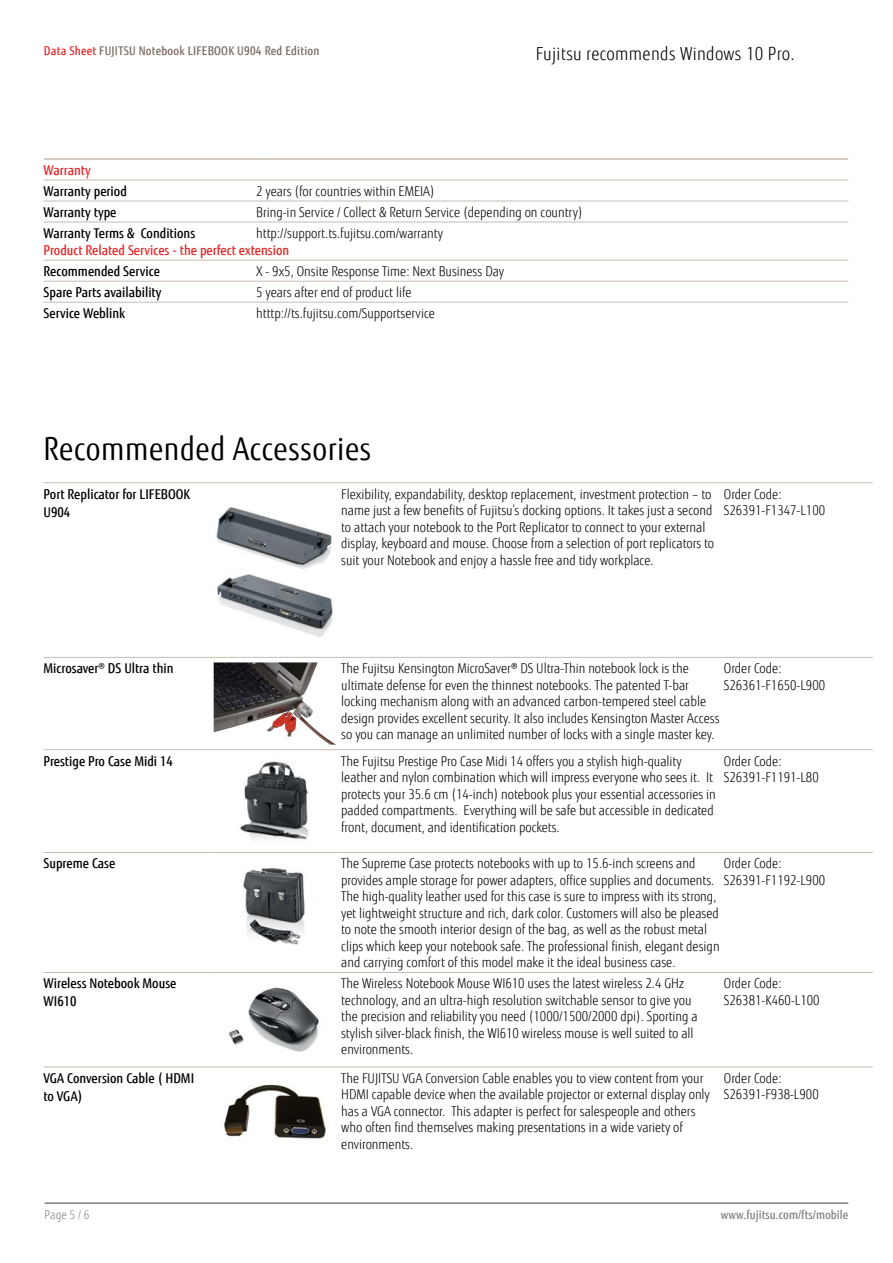
<style>
.page{position:relative;width:893px;height:1263px;background:#fff}
.page>*{position:absolute;margin:0;border:0;box-sizing:border-box;transform-origin:0 0}
.t1{font:31.5px "Fujitsu Sans";letter-spacing:.02em;color:#000;scale:.9 1}
.t2{font:300 18px "Fujitsu Sans";letter-spacing:.02em;color:#000;scale:.9 1}
.t3{font:300 13.5px/16.5px "Fujitsu Sans";color:#000;scale:.9 1}
.t4{font:500 13.5px/18px "Fujitsu Sans";color:#000;scale:.9 1}
.t5{font:500 13.5px "Fujitsu Sans";color:#e92425;scale:.9 1}
.t6{font:500 12px "Fujitsu Sans";letter-spacing:.02em;color:#79695e;scale:.9 1}
.t7{font:500 12px "Fujitsu Sans";letter-spacing:.005em;color:#818280;scale:.9 1}
.t8{font:300 12px "Fujitsu Sans";color:#818280;scale:.9 1}
.s1{color:#e92425}
.s2{font-weight:300}
</style>
<div class="page">
<hr style="left:45px;top:1202px;width:803px;height:2px;background:#818280">
<hr style="left:44px;top:158px;width:212px;height:2px;background:#c9bbb0">
<hr style="left:256px;top:158px;width:592px;height:2px;background:#c9bbb0">
<hr style="left:44px;top:180px;width:212px;height:1px;background:#c9bbb0">
<hr style="left:256px;top:180px;width:592px;height:1px;background:#c9bbb0">
<hr style="left:44px;top:201px;width:212px;height:1px;background:#c9bbb0">
<hr style="left:256px;top:201px;width:592px;height:1px;background:#c9bbb0">
<hr style="left:44px;top:222px;width:212px;height:1px;background:#c9bbb0">
<hr style="left:256px;top:222px;width:592px;height:1px;background:#c9bbb0">
<hr style="left:44px;top:260px;width:212px;height:1px;background:#c9bbb0">
<hr style="left:256px;top:260px;width:592px;height:1px;background:#c9bbb0">
<hr style="left:44px;top:281px;width:212px;height:1px;background:#c9bbb0">
<hr style="left:256px;top:281px;width:592px;height:1px;background:#c9bbb0">
<hr style="left:44px;top:302px;width:212px;height:1px;background:#c9bbb0">
<hr style="left:256px;top:302px;width:592px;height:1px;background:#c9bbb0">
<hr style="left:44px;top:482px;width:170px;height:1px;background:#c9bbb0">
<hr style="left:214px;top:482px;width:127px;height:1px;background:#c9bbb0">
<hr style="left:341px;top:482px;width:383px;height:1px;background:#c9bbb0">
<hr style="left:724px;top:482px;width:149px;height:1px;background:#c9bbb0">
<hr style="left:44px;top:657px;width:170px;height:1px;background:#c9bbb0">
<hr style="left:214px;top:657px;width:127px;height:1px;background:#c9bbb0">
<hr style="left:341px;top:657px;width:383px;height:1px;background:#c9bbb0">
<hr style="left:724px;top:657px;width:149px;height:1px;background:#c9bbb0">
<hr style="left:44px;top:749px;width:170px;height:1px;background:#c9bbb0">
<hr style="left:214px;top:749px;width:127px;height:1px;background:#c9bbb0">
<hr style="left:341px;top:749px;width:383px;height:1px;background:#c9bbb0">
<hr style="left:724px;top:749px;width:149px;height:1px;background:#c9bbb0">
<hr style="left:44px;top:852px;width:170px;height:1px;background:#c9bbb0">
<hr style="left:214px;top:852px;width:127px;height:1px;background:#c9bbb0">
<hr style="left:341px;top:852px;width:383px;height:1px;background:#c9bbb0">
<hr style="left:724px;top:852px;width:149px;height:1px;background:#c9bbb0">
<hr style="left:44px;top:972px;width:170px;height:1px;background:#c9bbb0">
<hr style="left:214px;top:972px;width:127px;height:1px;background:#c9bbb0">
<hr style="left:341px;top:972px;width:383px;height:1px;background:#c9bbb0">
<hr style="left:724px;top:972px;width:149px;height:1px;background:#c9bbb0">
<hr style="left:44px;top:1067px;width:170px;height:1px;background:#c9bbb0">
<hr style="left:214px;top:1067px;width:127px;height:1px;background:#c9bbb0">
<hr style="left:341px;top:1067px;width:383px;height:1px;background:#c9bbb0">
<hr style="left:724px;top:1067px;width:149px;height:1px;background:#c9bbb0">
<img style="left:216px;top:507px;width:117px;height:130px">
<img style="left:214px;top:662px;width:122px;height:83px">
<img style="left:240px;top:761px;width:69px;height:79px">
<img style="left:243px;top:867px;width:62px;height:78px">
<img style="left:228px;top:987px;width:91px;height:65px">
<img style="left:223px;top:1084px;width:103px;height:57px">
<p class="t6" style="left:44px;top:43px;width:308px"><span class="s1">Data Sheet</span> FUJITSU Notebook LIFEBOOK U904 Red Edition</p>
<h2 class="t2" style="left:536px;top:43px;width:289px">Fujitsu recommends Windows 10 Pro.</h2>
<p class="t5" style="left:44px;top:162px;width:54px">Warranty</p>
<p class="t4" style="left:44px;top:182px;width:94px">Warranty period</p>
<p class="t3" style="left:256px;top:183px;width:200px">2 years (for countries within EMEIA)</p>
<p class="t4" style="left:44px;top:203px;width:83px">Warranty type</p>
<p class="t3" style="left:256px;top:204px;width:364px">Bring-in Service / Collect &amp; Return Service (depending on country)</p>
<p class="t4" style="left:44px;top:224px;width:170px">Warranty Terms &amp; Conditions</p>
<p class="t3" style="left:256px;top:225px;width:209px">http://support.ts.fujitsu.com/warranty</p>
<p class="t5" style="left:44px;top:242px;width:275px">Product Related Services - the perfect extension</p>
<p class="t4" style="left:44px;top:262px;width:131px">Recommended Service</p>
<p class="t3" style="left:256px;top:263px;width:277px">X - 9x5, Onsite Response Time: Next Business Day</p>
<p class="t4" style="left:44px;top:283px;width:133px">Spare Parts availability</p>
<p class="t3" style="left:256px;top:284px;width:174px">5 years after end of product life</p>
<p class="t4" style="left:44px;top:304px;width:92px">Service Weblink</p>
<p class="t3" style="left:256px;top:305px;width:200px">htttp://ts.fujitsu.com/Supportservice</p>
<h1 class="t1" style="left:44px;top:430px;width:365px">Recommended Accessories</h1>
<p class="t4" style="left:44px;top:485px;width:164px">Port Replicator for LIFEBOOK<br>U904</p>
<p class="t3" style="left:341px;top:486px;width:416px">Flexibility, expandability, desktop replacement, investment protection – to name just a few benefits of Fujitsu’s docking options. It takes just a second to attach your notebook to the Port Replicator to connect to your external display, keyboard and mouse. Choose from a selection of port replicators to suit your Notebook and enjoy a hassle free and tidy workplace.</p>
<p class="t3" style="left:724px;top:486px;width:114px">Order Code:<br>S26391-F1347-L100</p>
<p class="t4" style="left:44px;top:659px;width:146px">Microsaver<span class="s2">®</span> DS Ultra thin</p>
<p class="t3" style="left:341px;top:660px;width:422px">The Fujitsu Kensington MicroSaver® DS Ultra-Thin notebook lock is the ultimate defense for even the thinnest notebooks. The patented T-bar locking mechanism along with an advanced carbon-tempered steel cable design provides excellent security. It also includes Kensington Master Access so you can manage an unlimited number of locks with a single master key.</p>
<p class="t3" style="left:724px;top:660px;width:114px">Order Code:<br>S26361-F1650-L900</p>
<p class="t4" style="left:44px;top:752px;width:145px">Prestige Pro Case Midi 14</p>
<p class="t3" style="left:341px;top:753px;width:418px">The Fujitsu Prestige Pro Case Midi 14 offers you a stylish high-quality leather and nylon combination which will impress everyone who sees it. It protects your 35.6 cm (14-inch) notebook plus your essential accessories in padded compartments. Everything will be safe but accessible in dedicated front, document, and identification pockets.</p>
<p class="t3" style="left:724px;top:753px;width:107px">Order Code:<br>S26391-F1191-L80</p>
<p class="t4" style="left:44px;top:855px;width:81px">Supreme Case</p>
<p class="t3" style="left:341px;top:855px;width:422px">The Supreme Case protects notebooks with up to 15.6-inch screens and provides ample storage for power adapters, office supplies and documents.<br>The high-quality leather used for this case is sure to impress with its strong, yet lightweight structure and rich, dark color. Customers will also be pleased to note the smooth interior design of the bag, as well as the robust metal clips which keep your notebook safe. The professional finish, elegant design and carrying comfort of this model make it the ideal business case.</p>
<p class="t3" style="left:724px;top:855px;width:114px">Order Code:<br>S26391-F1192-L900</p>
<p class="t4" style="left:44px;top:975px;width:149px">Wireless Notebook Mouse<br>WI610</p>
<p class="t3" style="left:341px;top:975px;width:398px">The Wireless Notebook Mouse WI610 uses the latest wireless 2.4 GHz technology, and an ultra-high resolution switchable sensor to give you the precision and reliability you need (1000/1500/2000 dpi). Sporting a stylish silver-black finish, the WI610 wireless mouse is well suited to all environments.</p>
<p class="t3" style="left:724px;top:975px;width:108px">Order Code:<br>S26381-K460-L100</p>
<p class="t4" style="left:44px;top:1069px;width:169px">VGA Conversion Cable ( HDMI to VGA)</p>
<p class="t3" style="left:341px;top:1070px;width:411px">The FUJITSU VGA Conversion Cable enables you to view content from your HDMI capable device when the available projector or external display only has a VGA connector. This adapter is perfect for salespeople and others who often find themselves making presentations in a wide variety of environments.</p>
<p class="t3" style="left:724px;top:1070px;width:107px">Order Code:<br>S26391-F938-L900</p>
<p class="t8" style="left:45px;top:1208px;width:51px">Page 5 / 6</p>
<p class="t7" style="left:721px;top:1208px;width:143px">www.fujitsu.com/fts/mobile</p>
</div>
